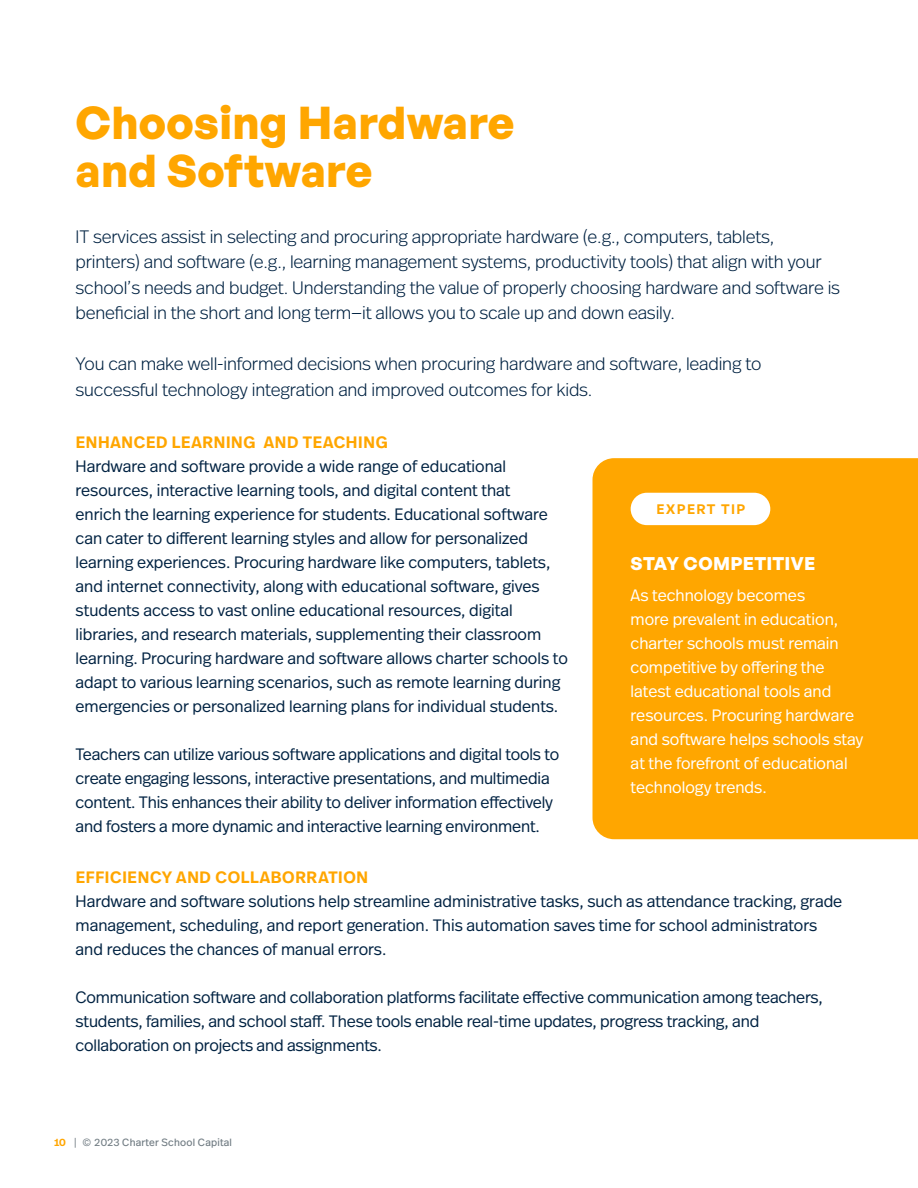
<style>
.page{position:relative;width:918px;height:1188px;background:#fff}
.page>*{position:absolute;margin:0;border:0;box-sizing:border-box;transform-origin:0 0}
.t1{font:700 45px/48px "General Sans";letter-spacing:.005em;color:#ffa600}
.t2{font:300 18px/25.5px "Real Head Pro";letter-spacing:-.01em;color:#002242}
.t3{font:700 18px "General Sans";letter-spacing:.015em;color:#fff}
.Square_bullets{font:300 16.5px/24px "Real Head Pro";color:#002242}
.Square_bullets-2{font:300 16.5px/24px "Real Head Pro";color:#fff}
.t4{font:600 13.5px "General Sans";letter-spacing:.1em;color:#ffa600}
.t5{font:10.5px "Real Head Pro";letter-spacing:.02em;color:#727d84}
.s1{font-weight:600;color:#ffa600}
</style>
<div class="page">
<div style="left:592px;top:458px;width:326px;height:381px;background:#ffa600"></div>
<div style="left:631px;top:493px;width:139px;height:32px;background:#fff;border-radius:16px"></div>
<p class="t1" style="left:76px;top:98px;width:440px">Choosing Hardware and Software</p>
<p class="t2" style="left:76px;top:223px;width:766px">IT services assist in selecting and procuring appropriate hardware (e.g. , computers, tablets, printers) and software (e.g. , learning management systems, productivity tools) that align with your school’s needs and budget. Understanding the value of properly choosing hardware and software is beneficial in the short and long term—it allows you to scale up and down easily.</p>
<p class="t2" style="left:76px;top:350px;width:687px">You can make well-informed decisions when procuring hardware and software, leading to successful technology integration and improved outcomes for kids.</p>
<p class="Square_bullets" style="left:76px;top:430px;width:494px"><span class="s1">ENHANCED LEARNING AND TEACHING<br></span>Hardware and software provide a wide range of educational resources, interactive learning tools, and digital content that<br>enrich the learning experience for students. Educational software can cater to different learning styles and allow for personalized learning experiences. Procuring hardware like computers, tablets, and internet connectivity, along with educational software, gives students access to vast online educational resources, digital libraries, and research materials, supplementing their classroom learning. Procuring hardware and software allows charter schools to adapt to various learning scenarios, such as remote learning during emergencies or personalized learning plans for individual students.</p>
<p class="Square_bullets" style="left:76px;top:742px;width:485px">Teachers can utilize various software applications and digital tools to create engaging lessons, interactive presentations, and multimedia content. This enhances their ability to deliver information effectively and fosters a more dynamic and interactive learning environment.</p>
<p class="Square_bullets" style="left:76px;top:865px;width:768px"><span class="s1">EFFICIENCY AND COLLABORRATION<br></span>Hardware and software solutions help streamline administrative tasks, such as attendance tracking, grade management, scheduling, and report generation. This automation saves time for school administrators and reduces the chances of manual errors.</p>
<p class="Square_bullets" style="left:76px;top:985px;width:749px">Communication software and collaboration platforms facilitate effective communication among teachers, students, families, and school staff. These tools enable real-time updates, progress tracking, and collaboration on projects and assignments.</p>
<p class="t4" style="left:656px;top:500px;width:90px">EXPERT TIP</p>
<p class="t3" style="left:631px;top:552px;width:186px">STAY COMPETITIVE</p>
<p class="Square_bullets-2" style="left:631px;top:583px;width:234px">As technology becomes<br>more prevalent in education, charter schools must remain competitive by offering the latest educational tools and resources. Procuring hardware and software helps schools stay at the forefront of educational technology trends.</p>
<p class="t5" style="left:54px;top:1135px;width:180px"><span class="s1">10</span> | © 2023 Charter School Capital</p>
</div>
